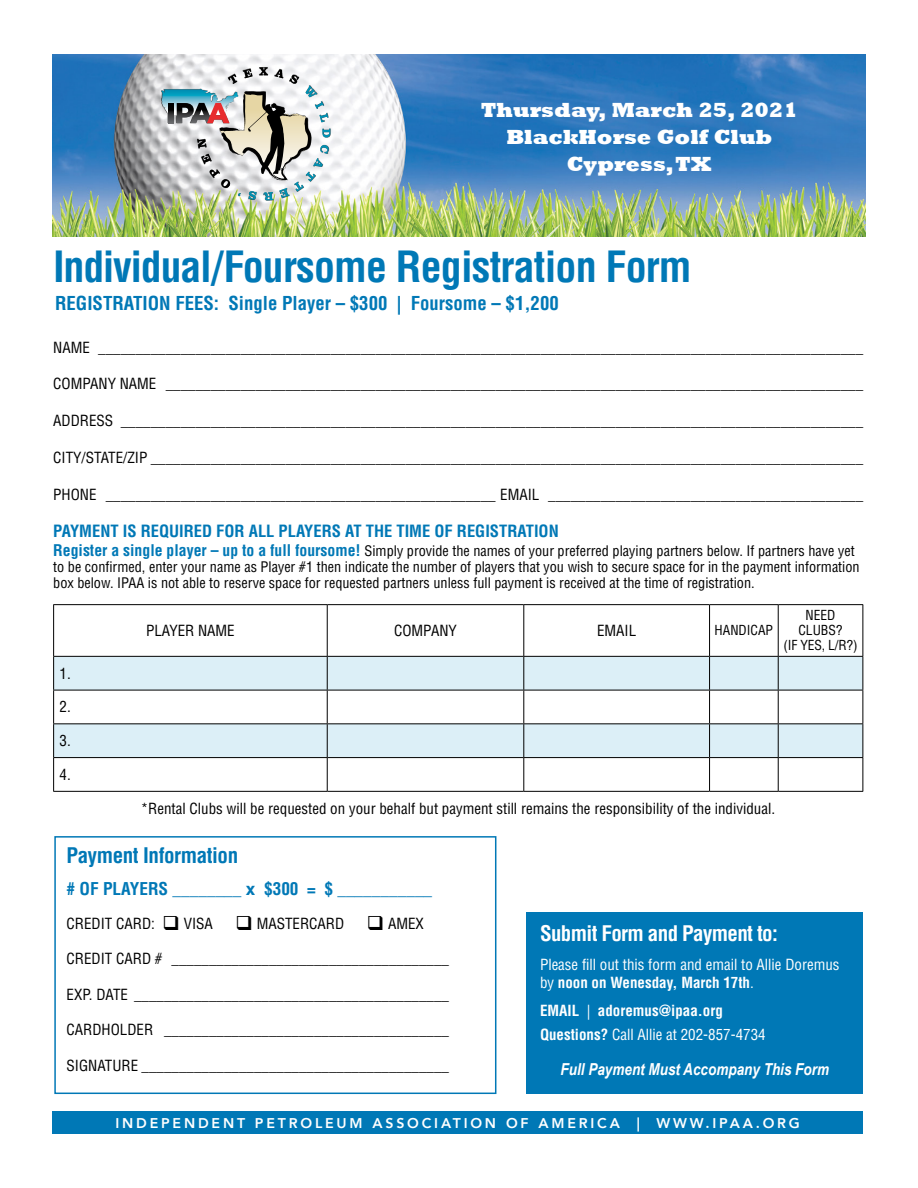
<style>
.page{position:relative;width:918px;height:1188px;background:#fff}
.page>*{position:absolute;margin:0;border:0;box-sizing:border-box;transform-origin:0 0}
.t1{font:700 condensed 42px "Helvetica LT Std";letter-spacing:-.02em;color:#0078b6}
.t2{font:800 21px/27px "Rockwell";color:#fff;text-align:center}
.t3{font:700 condensed 21px "Helvetica LT Std";letter-spacing:-.03em;color:#fff}
.t4{font:700 condensed 21px "Helvetica LT Std";letter-spacing:-.02em;color:#0078b6}
.t5{font:700 condensed 18.75px "Helvetica LT Std";color:#0078b6}
.t6{font:700 condensed 17.25px "Helvetica LT Std";color:#0078b6}
.t7{font:700 condensed 16.5px "Helvetica LT Std";color:#0078b6}
.t8{font:italic 700 16.5px "Arial Narrow";color:#fff}
.t9{font:condensed 15px "Helvetica LT Std";color:#000}
.t10{font:condensed 15px/18px "Helvetica LT Std";color:#fff}
.t11{font:700 condensed 15px/24.8px "Helvetica LT Std";color:#fff}
.t12{font:condensed 14.25px/15.8px "Helvetica LT Std";color:#000}
.t13{font:800 14.1px "Avenir";letter-spacing:.2em;color:#fff}
.t14{font:condensed 13.5px/15px "Helvetica LT Std";color:#000;text-align:center}
.s1{font-weight:700;font-size:15.75px;color:#0078b6}
.s2{font-family:"Helvetica";font-stretch:normal}
.s3{font-weight:700}
.s4{font-weight:400}
</style>
<div class="page">
<div style="left:53px;top:1111px;width:810px;height:23px;background:#0078b6"></div>
<img style="left:53px;top:54px;width:812px;height:183px">
<svg style="left:162px;top:67px;width:168px;height:133px"></svg>
<svg style="left:54px;top:657px;width:808px;height:100px;fill:#dceff7"></svg>
<hr style="left:53px;top:604px;width:274px;height:1px;background:#000">
<hr style="left:53px;top:605px;width:1px;height:51px;background:#000">
<hr style="left:327px;top:604px;width:197px;height:1px;background:#000">
<hr style="left:327px;top:605px;width:1px;height:51px;background:#000">
<hr style="left:524px;top:604px;width:186px;height:1px;background:#000">
<hr style="left:523px;top:605px;width:1px;height:51px;background:#000">
<hr style="left:710px;top:604px;width:68px;height:1px;background:#000">
<hr style="left:709px;top:605px;width:1px;height:51px;background:#000">
<hr style="left:778px;top:604px;width:85px;height:1px;background:#000">
<hr style="left:778px;top:605px;width:1px;height:51px;background:#000">
<hr style="left:862px;top:605px;width:1px;height:51px;background:#000">
<hr style="left:53px;top:656px;width:274px;height:1px;background:#000">
<hr style="left:53px;top:657px;width:1px;height:33px;background:#000">
<hr style="left:327px;top:656px;width:197px;height:1px;background:#000">
<hr style="left:327px;top:657px;width:1px;height:33px;background:#000">
<hr style="left:524px;top:656px;width:186px;height:1px;background:#000">
<hr style="left:523px;top:657px;width:1px;height:33px;background:#000">
<hr style="left:710px;top:656px;width:68px;height:1px;background:#000">
<hr style="left:709px;top:657px;width:1px;height:33px;background:#000">
<hr style="left:778px;top:656px;width:85px;height:1px;background:#000">
<hr style="left:778px;top:657px;width:1px;height:33px;background:#000">
<hr style="left:862px;top:657px;width:1px;height:33px;background:#000">
<hr style="left:53px;top:690px;width:274px;height:1px;background:#000">
<hr style="left:53px;top:690px;width:1px;height:33px;background:#000">
<hr style="left:327px;top:690px;width:197px;height:1px;background:#000">
<hr style="left:327px;top:690px;width:1px;height:33px;background:#000">
<hr style="left:524px;top:690px;width:186px;height:1px;background:#000">
<hr style="left:523px;top:690px;width:1px;height:33px;background:#000">
<hr style="left:710px;top:690px;width:68px;height:1px;background:#000">
<hr style="left:709px;top:690px;width:1px;height:33px;background:#000">
<hr style="left:778px;top:690px;width:85px;height:1px;background:#000">
<hr style="left:778px;top:690px;width:1px;height:33px;background:#000">
<hr style="left:862px;top:690px;width:1px;height:33px;background:#000">
<hr style="left:53px;top:723px;width:274px;height:1px;background:#000">
<hr style="left:53px;top:724px;width:1px;height:33px;background:#000">
<hr style="left:327px;top:723px;width:197px;height:1px;background:#000">
<hr style="left:327px;top:724px;width:1px;height:33px;background:#000">
<hr style="left:524px;top:723px;width:186px;height:1px;background:#000">
<hr style="left:523px;top:724px;width:1px;height:33px;background:#000">
<hr style="left:710px;top:723px;width:68px;height:1px;background:#000">
<hr style="left:709px;top:724px;width:1px;height:33px;background:#000">
<hr style="left:778px;top:723px;width:85px;height:1px;background:#000">
<hr style="left:778px;top:724px;width:1px;height:33px;background:#000">
<hr style="left:862px;top:724px;width:1px;height:33px;background:#000">
<hr style="left:53px;top:757px;width:274px;height:1px;background:#000">
<hr style="left:53px;top:758px;width:1px;height:33px;background:#000">
<hr style="left:327px;top:757px;width:197px;height:1px;background:#000">
<hr style="left:327px;top:758px;width:1px;height:33px;background:#000">
<hr style="left:524px;top:757px;width:186px;height:1px;background:#000">
<hr style="left:523px;top:758px;width:1px;height:33px;background:#000">
<hr style="left:710px;top:757px;width:68px;height:1px;background:#000">
<hr style="left:709px;top:758px;width:1px;height:33px;background:#000">
<hr style="left:778px;top:757px;width:85px;height:1px;background:#000">
<hr style="left:778px;top:758px;width:1px;height:33px;background:#000">
<hr style="left:862px;top:758px;width:1px;height:33px;background:#000">
<hr style="left:53px;top:791px;width:274px;height:1px;background:#000">
<hr style="left:327px;top:791px;width:197px;height:1px;background:#000">
<hr style="left:524px;top:791px;width:186px;height:1px;background:#000">
<hr style="left:710px;top:791px;width:68px;height:1px;background:#000">
<hr style="left:778px;top:791px;width:85px;height:1px;background:#000">
<div style="left:54px;top:836px;width:442px;height:258px;border:2px solid #0078b6"></div>
<div style="left:526px;top:913px;width:337px;height:181px;background:#0078b6"></div>
<h2 class="t2" style="left:481px;top:97px;width:318px">Thursday, March 25, 2021<br>BlackHorse Golf Club<br>Cypress, TX</h2>
<h1 class="t1" style="left:53px;top:241px;width:640px">Individual/Foursome Registration Form</h1>
<p class="t5" style="left:55px;top:291px;width:505px">REGISTRATION FEES: Single Player – $300 | Foursome – $1,200</p>
<p class="t9" style="left:53px;top:338px;width:811px">NAME ______________________________________________________________________________________________________</p>
<p class="t9" style="left:53px;top:375px;width:811px">COMPANY NAME _____________________________________________________________________________________________</p>
<p class="t9" style="left:53px;top:412px;width:811px">ADDRESS ___________________________________________________________________________________________________</p>
<p class="t9" style="left:53px;top:448px;width:811px">CITY/STATE/ZIP _______________________________________________________________________________________________</p>
<p class="t9" style="left:53px;top:485px;width:811px">PHONE ____________________________________________________ EMAIL __________________________________________</p>
<p class="t7" style="left:53px;top:521px;width:507px">PAYMENT IS REQUIRED FOR ALL PLAYERS AT THE TIME OF REGISTRATION</p>
<p class="t12" style="left:53px;top:543px;width:808px"><span class="s1">Register a single player – up to a full foursome!</span> Simply provide the names of your preferred playing partners below. If partners have yet to be confirmed, enter your name as Player #1 then indicate the number of players that you wish to secure space for in the payment information box below. IPAA is not able to reserve space for requested partners unless full payment is received at the time of registration.</p>
<p class="t9" style="left:146px;top:621px;width:90px">PLAYER NAME</p>
<p class="t9" style="left:394px;top:621px;width:64px">COMPANY</p>
<p class="t9" style="left:597px;top:621px;width:41px">EMAIL</p>
<p class="t14" style="left:715px;top:623px;width:60px">HANDICAP</p>
<p class="t14" style="left:783px;top:608px;width:76px">NEED<br>CLUBS?<br>(IF YES, L/R?)</p>
<p class="t9" style="left:60px;top:664px;width:13px">1.</p>
<p class="t9" style="left:60px;top:697px;width:13px">2.</p>
<p class="t9" style="left:60px;top:731px;width:13px">3.</p>
<p class="t9" style="left:60px;top:765px;width:13px">4.</p>
<p class="t9" style="left:141px;top:800px;width:636px">*Rental Clubs will be requested on your behalf but payment still remains the responsibility of the individual.</p>
<h2 class="t4" style="left:67px;top:843px;width:173px">Payment Information</h2>
<p class="t6" style="left:67px;top:878px;width:367px"># OF PLAYERS ________ <span class="s2">x</span> $300 = $ ___________</p>
<p class="t9" style="left:67px;top:914px;width:359px">CREDIT CARD: ❑ VISA ❑ MASTERCARD ❑ AMEX</p>
<p class="t9" style="left:67px;top:949px;width:384px">CREDIT CARD # _____________________________________</p>
<p class="t9" style="left:67px;top:985px;width:384px">EXP. DATE __________________________________________</p>
<p class="t9" style="left:67px;top:1021px;width:384px">CARDHOLDER ______________________________________</p>
<p class="t9" style="left:67px;top:1056px;width:384px">SIGNATURE _________________________________________</p>
<h2 class="t3" style="left:540px;top:920px;width:239px">Submit Form and Payment to:</h2>
<p class="t10" style="left:540px;top:955px;width:301px">Please fill out this form and email to Allie Doremus by <span class="s3">noon on Wenesday, March 17th</span>.</p>
<p class="t11" style="left:540px;top:998px;width:227px">EMAIL <span class="s4">|</span> adoremus@ipaa.org<br>Questions? <span class="s4">Call Allie at 202-857-4734</span></p>
<p class="t8" style="left:561px;top:1057px;width:270px">Full Payment Must Accompany This Form</p>
<p class="t13" style="left:115px;top:1112px;width:686px">INDEPENDENT PETROLEUM ASSOCIATION OF AMERICA | WWW.IPAA.ORG</p>
</div>
